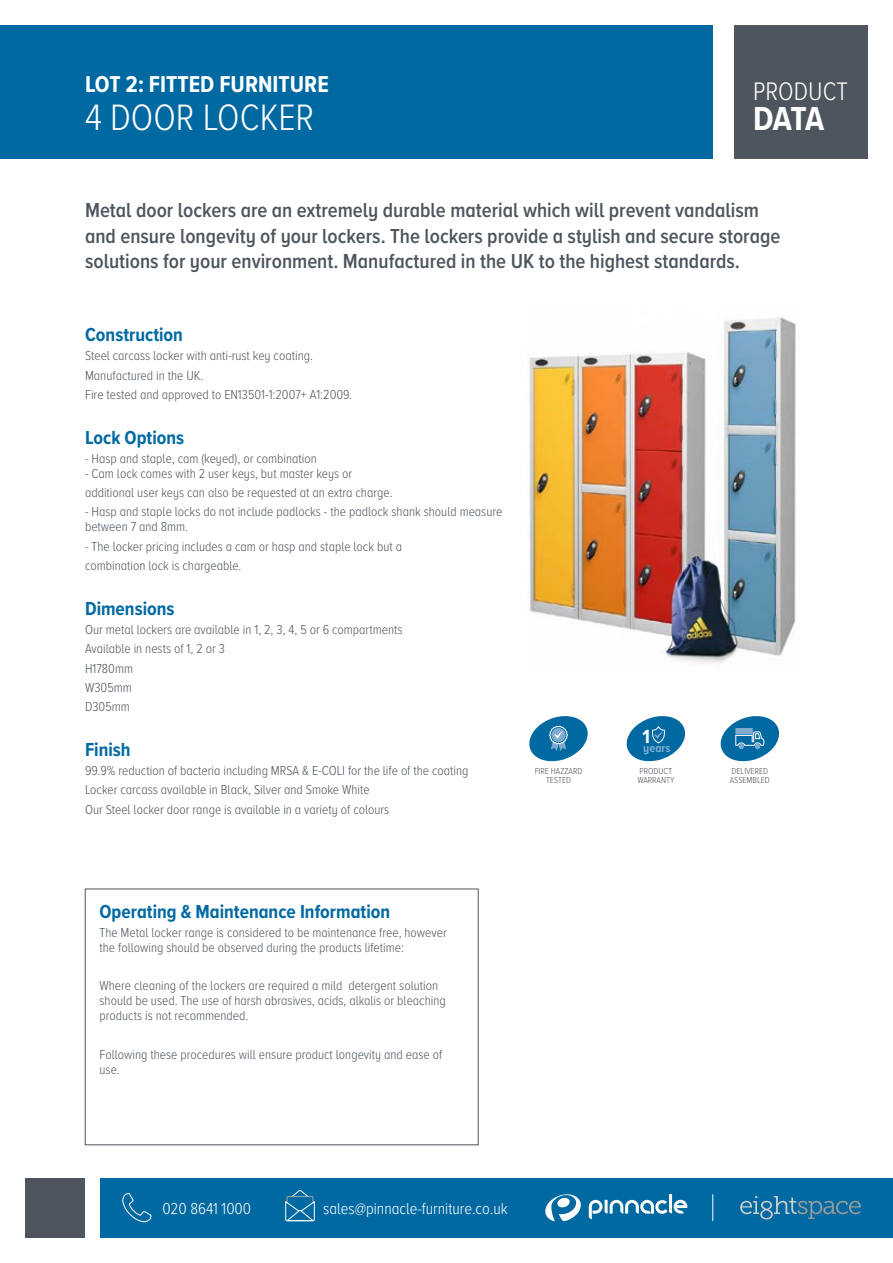
<style>
.page{position:relative;width:893px;height:1263px;background:#fff}
.page>*{position:absolute;margin:0;border:0;box-sizing:border-box;transform-origin:0 0}
.t1{font:300 38.1px "Proxima Nova A Cond";color:#fff}
.t2{font:700 34.5px "Proxima Nova A Cond";color:#fff}
.t3{font:300 26.25px "Proxima Nova A Cond";color:#fff}
.t4{font:700 23.85px "Proxima Nova A Cond";color:#fff}
.t5{font:600 21px/25.5px "Proxima Nova A Cond";color:#4e555e}
.t6{font:700 19.8px "Proxima Nova A Cond";color:#fff}
.t7{font:700 19.5px "Proxima Nova A Cond";color:#0069a2}
.t8{font:300 16.5px "Proxima Nova A Cond";color:#fff}
.t9{font:300 13.5px/19.2px "Proxima Nova A Cond";color:#4e555e}
.t10{font:700 12.3px "Proxima Nova A Cond";color:#80abd0}
.t11{font:300 9px/9px "Proxima Nova A Cond";color:#4e555e}
</style>
<div class="page">
<div style="left:733px;top:26px;width:134px;height:133px;background:#4e555e"></div>
<div style="left:26px;top:1178px;width:59px;height:59px;background:#4e555e"></div>
<div style="left:0;top:26px;width:712px;height:133px;background:#0069a2"></div>
<div style="left:101px;top:1178px;width:792px;height:59px;background:#0069a2"></div>
<svg style="left:122px;top:1193px;width:30px;height:29px"></svg>
<svg style="left:285px;top:1190px;width:30px;height:31px"></svg>
<svg style="left:545px;top:1194px;width:36px;height:27px"></svg>
<svg style="left:589px;top:1194px;width:98px;height:25px"></svg>
<svg style="left:740px;top:1196px;width:121px;height:23px"></svg>
<svg style="left:712px;top:1195px;width:1px;height:26px"></svg>
<div style="left:85px;top:889px;width:393px;height:256px;border:1px solid #4e555e"></div>
<img style="left:527px;top:317px;width:269px;height:346px">
<svg style="left:529px;top:716px;width:59px;height:46px"></svg>
<svg style="left:720px;top:716px;width:60px;height:46px"></svg>
<svg style="left:626px;top:716px;width:60px;height:46px"></svg>
<h3 class="t4" style="left:85px;top:66px;width:245px">LOT 2: FITTED FURNITURE</h3>
<h1 class="t1" style="left:85px;top:89px;width:231px">4 DOOR LOCKER</h1>
<h3 class="t3" style="left:753px;top:72px;width:96px">PRODUCT</h3>
<h2 class="t2" style="left:753px;top:93px;width:73px">DATA</h2>
<p class="t5" style="left:85px;top:197px;width:697px">Metal door lockers are an extremely durable material which will prevent vandalism and ensure longevity of your lockers. The lockers provide a stylish and secure storage solutions for your environment. Manufactured in the UK to the highest standards.</p>
<h3 class="t7" style="left:85px;top:320px;width:99px">Construction</h3>
<p class="t9" style="left:85px;top:346px;width:269px">Steel carcass locker with anti-rust key coating.<br>Manufactured in the UK.<br>Fire tested and approved to EN13501-1:2007+ A1:2009.</p>
<h3 class="t7" style="left:85px;top:423px;width:101px">Lock Options</h3>
<p class="t9" style="left:85px;top:448px;width:233px">- Hasp and staple, cam (keyed), or combination</p>
<p class="t9" style="left:85px;top:463px;width:309px">- Cam lock comes with 2 user keys, but master keys or additional user keys can also be requested at an extra charge.</p>
<p class="t9" style="left:85px;top:504px;width:419px;line-height:15px">- Hasp and staple locks do not include padlocks - the padlock shank should measure between 7 and 8mm.</p>
<p class="t9" style="left:85px;top:536px;width:319px">- The locker pricing includes a cam or hasp and staple lock but a combination lock is chargeable.</p>
<h3 class="t7" style="left:85px;top:594px;width:91px">Dimensions</h3>
<p class="t9" style="left:85px;top:619px;width:319px">Our metal lockers are available in 1, 2, 3, 4, 5 or 6 compartments<br>Available in nests of 1, 2 or 3<br>H1780mm<br>W305mm<br>D305mm</p>
<h3 class="t7" style="left:85px;top:735px;width:47px">Finish</h3>
<p class="t9" style="left:85px;top:760px;width:385px">99.9% reduction of bacteria including MRSA &amp; E-COLI for the life of the coating<br>Locker carcass available in Black, Silver and Smoke White<br>Our Steel locker door range is available in a variety of colours</p>
<p class="t11" style="left:637px;top:766px;width:38px">PRODUCT<br>WARRANTY</p>
<h3 class="t6" style="left:642px;top:722px;width:9px">1</h3>
<p class="t10" style="left:643px;top:739px;width:29px">years</p>
<p class="t11" style="left:535px;top:766px;width:49px;text-align:center">FIRE HAZZARD<br>TESTED</p>
<p class="t11" style="left:730px;top:766px;width:41px">DELIVERED<br>ASSEMBLED</p>
<h3 class="t7" style="left:99px;top:897px;width:292px">Operating &amp; Maintenance Information</h3>
<p class="t9" style="left:99px;top:924px;width:349px;line-height:15px">The Metal locker range is considered to be maintenance free, however the following should be observed during the products lifetime:</p>
<p class="t9" style="left:99px;top:978px;width:348px;line-height:15px">Where cleaning of the lockers are required a mild detergent solution should be used. The use of harsh abrasives, acids, alkalis or bleaching products is not recommended.</p>
<p class="t9" style="left:99px;top:1046px;width:344px;line-height:15px">Following these procedures will ensure product longevity and ease of use.</p>
<p class="t8" style="left:162px;top:1196px;width:90px">020 8641 1000</p>
<p class="t8" style="left:323px;top:1196px;width:186px">sales@pinnacle-furniture.co.uk</p>
</div>
